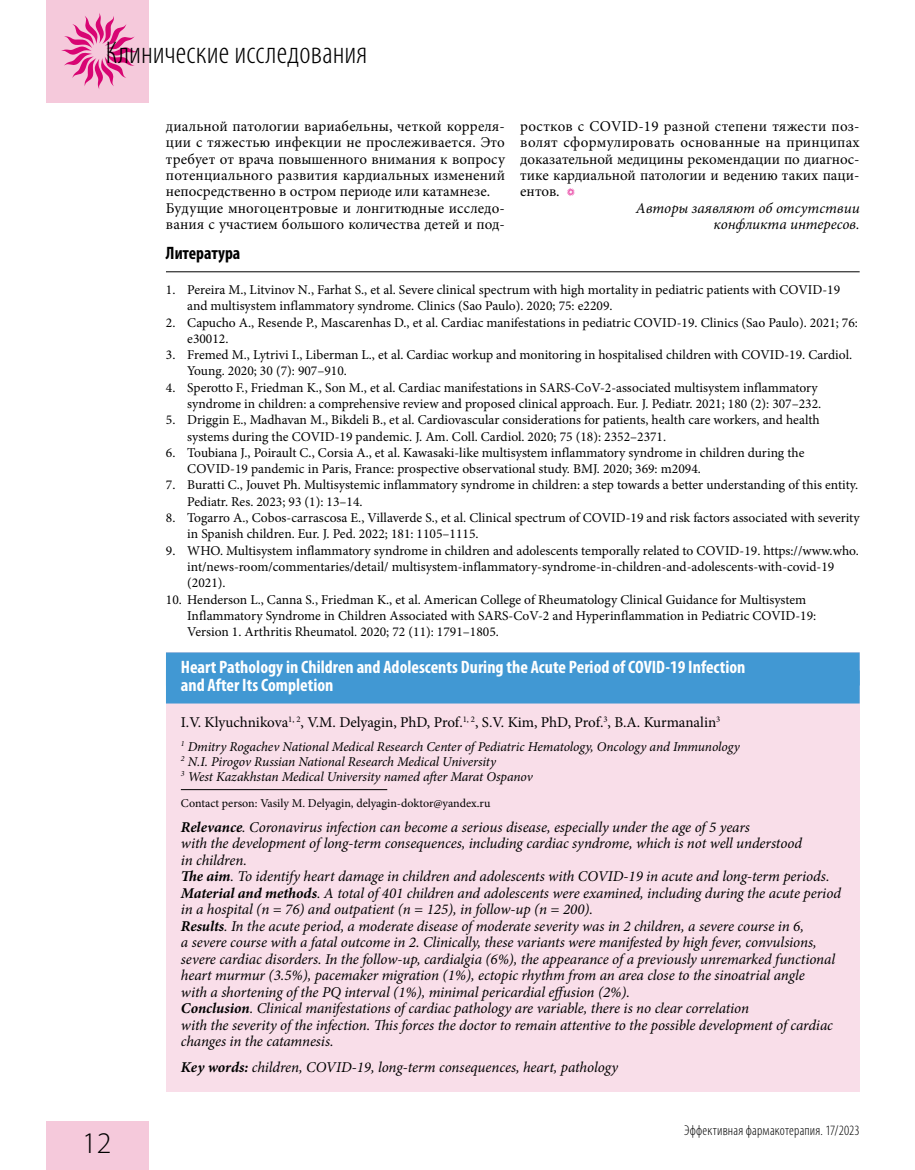
<style>
.page{position:relative;width:915px;height:1170px;background:#fff}
.page>*{position:absolute;margin:0;border:0;box-sizing:border-box;transform-origin:0 0}
.t1{font:300 condensed 31.5px "Myriad Pro";color:#000}
.t2{font:300 30px "Myriad Pro";color:#000}
.t3{font:700 condensed 18px/18px "Myriad Pro";color:#fff}
.t4{font:700 condensed 18px "Myriad Pro";color:#000}
.t5{font:italic 15px/16.5px "Minion Pro";letter-spacing:-.005em;color:#000}
.t6{font:15px/16.2px "Minion Pro";letter-spacing:.005em;color:#000}
.t7{font:300 condensed 14.25px "Myriad Pro";letter-spacing:.015em;color:#000}
.t8{font:13.5px/16.4px "Minion Pro";color:#000}
.t9{font:italic 13.5px/15px "Minion Pro";letter-spacing:-.01em;color:#000}
.t10{font:12px "Minion Pro";color:#000}
.s1{font-weight:700}
</style>
<div class="page">
<div style="left:47px;top:1121px;width:102px;height:48px;background:#f5c9db"></div>
<div style="left:47px;top:0;width:102px;height:102px;background:#f5c9db"></div>
<svg style="left:61px;top:13px;width:76px;height:76px"></svg>
<hr style="left:166px;top:271px;width:693px;height:1px;background:#000">
<div style="left:166px;top:652px;width:693px;height:439px;background:#f9dee9"></div>
<div style="left:166px;top:652px;width:693px;height:33px;background:#4198d3"></div>
<div style="left:166px;top:670px;width:693px;height:33px;background:#4198d3"></div>
<hr style="left:181px;top:789px;width:206px;height:1px;background:#000">
<svg style="left:567px;top:188px;width:8px;height:8px"></svg>
<h1 class="t1" style="left:106px;top:34px;width:263px">Клинические исследования</h1>
<p class="t6" style="left:166px;top:118px;width:340px">диальной патологии вариабельны, четкой корреля&shy;ции с тяжестью инфекции не прослеживается. Это требует от врача повышенного внимания к вопросу потенциального развития кардиальных изменений непосредственно в остром периоде или катамнезе.<br>Будущие многоцентровые и лонгитюдные исследо&shy;вания с участием большого количества детей и под-</p>
<p class="t6" style="left:520px;top:118px;width:341px">ростков с COVID-19 разной степени тяжести поз&shy;волят сформулировать основанные на принципах доказательной медицины рекомендации по диагнос&shy;тике кардиальной патологии и ведению таких паци&shy;ентов.</p>
<p class="t5" style="left:635px;top:200px;width:225px;text-align:right">Авторы заявляют об отсутствии конфликта интересов.</p>
<h2 class="t2" style="left:82px;top:1126px;width:31px">12</h2>
<h3 class="t4" style="left:166px;top:241px;width:76px">Литература</h3>
<p class="t8" style="left:187px;top:281px;width:654px;text-indent:-21px">1. Pereira M., Litvinov N., Farhat S., et al. Severe clinical spectrum with high mortality in pediatric patients with COVID-19 and multisystem inflammatory syndrome. Clinics (Sao Paulo). 2020; 75: e2209.</p>
<p class="t8" style="left:187px;top:314px;width:672px;text-indent:-21px">2. Capucho A., Resende P., Mascarenhas D., et al. Cardiac manifestations in pediatric COVID-19. Clinics (Sao Paulo). 2021; 76: e30012.</p>
<p class="t8" style="left:187px;top:347px;width:666px;text-indent:-21px">3. Fremed M., Lytrivi I., Liberman L., et al. Cardiac workup and monitoring in hospitalised children with COVID-19. Cardiol.<br>Young. 2020; 30 (7): 907–910.</p>
<p class="t8" style="left:166px;top:379px;width:656px;text-align:right">4. Sperotto F., Friedman K., Son M., et al. Cardiac manifestations in SARS-CoV-2-associated multisystem inflammatory syndrome in children: a comprehensive review and proposed clinical approach. Eur. J. Pediatr. 2021; 180 (2): 307–232.</p>
<p class="t8" style="left:187px;top:412px;width:633px;text-indent:-21px">5. Driggin E., Madhavan M., Bikdeli B., et al. Cardiovascular considerations for patients, health care workers, and health systems during the COVID-19 pandemic. J. Am. Coll. Cardiol. 2020; 75 (18): 2352–2371.</p>
<p class="t8" style="left:187px;top:444px;width:618px;text-indent:-21px">6. Toubiana J., Poirault C., Corsia A., et al. Kawasaki-like multisystem inflammatory syndrome in children during the<br>COVID-19 pandemic in Paris, France: prospective observational study. BMJ. 2020; 369: m2094.</p>
<p class="t8" style="left:187px;top:477px;width:672px;text-indent:-21px">7. Buratti C., Jouvet Ph. Multisystemic inflammatory syndrome in children: a step towards a better understanding of this entity.<br>Pediatr. Res. 2023; 93 (1): 13–14.</p>
<p class="t8" style="left:187px;top:509px;width:673px;text-indent:-21px">8. Togarro A., Cobos-carrascosa E., Villaverde S., et al. Clinical spectrum of COVID-19 and risk factors associated with severity in Spanish children. Eur. J. Ped. 2022; 181: 1105–1115.</p>
<p class="t8" style="left:187px;top:542px;width:672px;text-indent:-21px">9. WHO. Multisystem inflammatory syndrome in children and adolescents temporally related to COVID-19. https://www.who. int/news-room/commentaries/detail/ multisystem-inflammatory-syndrome-in-children-and-adolescents-with-covid-19 (2021).</p>
<p class="t8" style="left:187px;top:591px;width:630px;text-indent:-21px">10. Henderson L., Canna S., Friedman K., et al. American College of Rheumatology Clinical Guidance for Multisystem<br>Inflammatory Syndrome in Children Associated with SARS-CoV-2 and Hyperinflammation in Pediatric COVID-19:<br>Version 1. Arthritis Rheumatol. 2020; 72 (11): 1791–1805.</p>
<h3 class="t3" style="left:181px;top:657px;width:566px">Heart Pathology in Children and Adolescents During the Acute Period of COVID-19 Infection and After Its Completion</h3>
<p class="t6" style="left:181px;top:714px;width:541px">I.V. Klyuchnikova<sup>1,</sup> <sup>2</sup>, V.M. Delyagin, PhD, Prof.<sup>1,</sup> <sup>2</sup>, S.V. Kim, PhD, Prof.<sup>3</sup>, B.A. Kurmanalin<sup>3</sup></p>
<p class="t9" style="left:181px;top:738px;width:560px"><sup>1</sup> Dmitry Rogachev National Medical Research Center of Pediatric Hematology, Oncology and Immunology<br><sup>2</sup> N.I. Pirogov Russian National Research Medical University<br><sup>3</sup> West Kazakhstan Medical University named after Marat Ospanov</p>
<p class="t10" style="left:181px;top:794px;width:311px">Contact person: Vasily M. Delyagin, delyagin-doktor@yandex.ru</p>
<p class="t5" style="left:181px;top:818px;width:661px"><span class="s1">Relevance</span>. Coronavirus infection can become a serious disease, especially under the age of 5 years<br>with the development of long-term consequences, including cardiac syndrome, which is not well understood<br>in children.<br><span class="s1">The aim</span>. To identify heart damage in children and adolescents with COVID-19 in acute and long-term periods.<br><span class="s1">Material and methods</span>. A total of 401 children and adolescents were examined, including during the acute period in a hospital (n = 76) and outpatient (n = 125), in follow-up (n = 200).<br><span class="s1">Results</span>. In the acute period, a moderate disease of moderate severity was in 2 children, a severe course in 6,<br>a severe course with a fatal outcome in 2. Clinically, these variants were manifested by high fever, convulsions, severe cardiac disorders. In the follow-up, cardialgia (6%), the appearance of a previously unremarked functional heart murmur (3.5%), pacemaker migration (1%), ectopic rhythm from an area close to the sinoatrial angle<br>with a shortening of the PQ interval (1%), minimal pericardial effusion (2%).<br><span class="s1">Conclusion</span>. Clinical manifestations of cardiac pathology are variable, there is no clear correlation<br>with the severity of the infection. This forces the doctor to remain attentive to the possible development of cardiac changes in the catamnesis.</p>
<p class="t5" style="left:181px;top:1058px;width:438px"><span class="s1">Key words:</span> children, COVID-19, long-term consequences, heart, pathology</p>
<p class="t7" style="left:683px;top:1121px;width:177px">Эффективная фармакотерапия. 17/2023</p>
</div>
